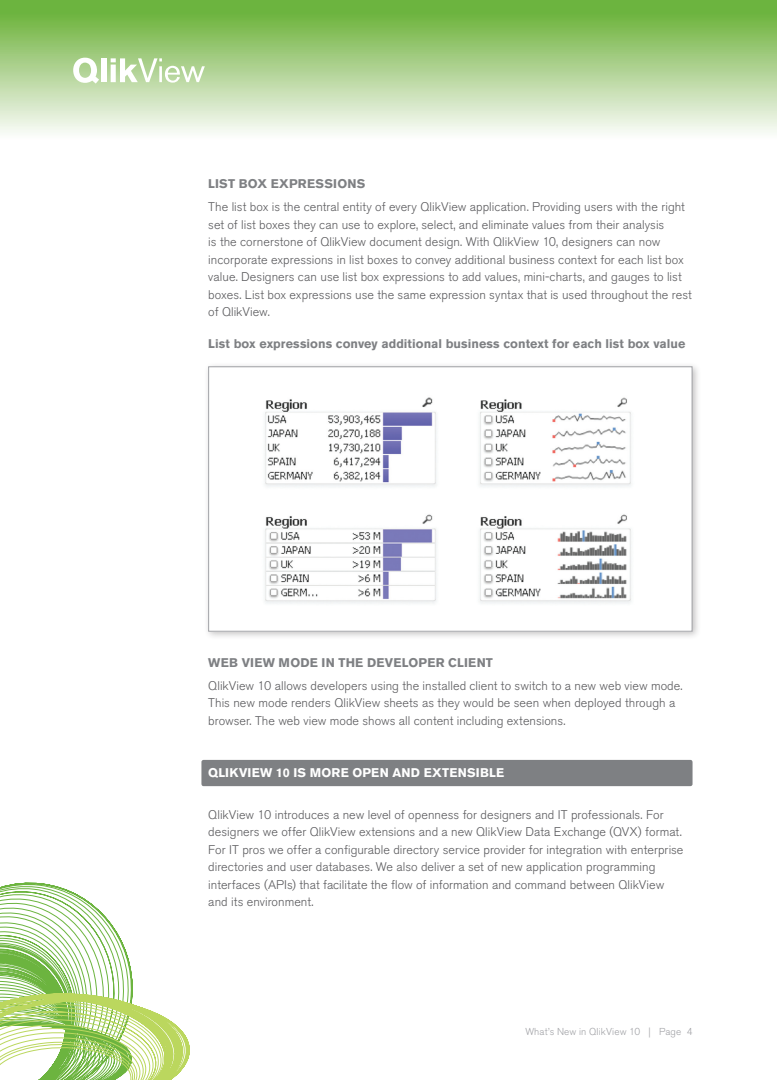
<style>
.page{position:relative;width:777px;height:1080px;background:#fff}
.page>*{position:absolute;margin:0;border:0;box-sizing:border-box;transform-origin:0 0}
.Body_Text{font:300 12.5px/17.5px "Akzidenz Grotesk BQ";letter-spacing:.005em;color:#5a5a5d}
.Subhead_Anchor{font:300 12.5px/17.5px "Akzidenz Grotesk BQ";letter-spacing:.005em;color:#5a5a5d}
.Figure_Titles{font:700 12.5px "Akzidenz Grotesk BQ";letter-spacing:.005em;color:#7e8083}
.t1{font:700 12.5px "Akzidenz Grotesk BQ";letter-spacing:.02em;color:#fff}
.Subhead2{font:700 12.5px "Akzidenz Grotesk BQ";letter-spacing:.02em;color:#7e8083}
.t2{font:300 10px "Akzidenz Grotesk BQ";letter-spacing:.01em;color:#a0a1a5}
</style>
<div class="page">
<svg style="left:0;top:882px;width:190px;height:198px"></svg>
<div style="left:0;top:0;width:776px;height:140px;background:linear-gradient(to bottom,#61ac2d,#fefcfb)"></div>
<div style="left:101px;top:58px;width:5px;height:24px;background:#fff"></div>
<svg style="left:111px;top:58px;width:94px;height:25px"></svg>
<svg style="left:73px;top:58px;width:26px;height:26px"></svg>
<div style="left:203px;top:362px;width:498px;height:279px;background:#231f20;opacity:.27"></div>
<div style="left:208px;top:367px;width:483px;height:264px;background:#fff"></div>
<img style="left:265px;top:397px;width:366px;height:207px">
<div style="left:208px;top:366px;width:484px;height:266px;border:1px solid #a0a1a5"></div>
<div style="left:201px;top:760px;width:491px;height:26px;background:#7e8083;border-radius:2px"></div>
<p class="Subhead2" style="left:208px;top:177px;width:158px">LIST BOX EXPRESSIONS</p>
<p class="Body_Text" style="left:208px;top:199px;width:485px">The list box is the central entity of every QlikView application. Providing users with the right set of list boxes they can use to explore, select, and eliminate values from their analysis<br>is the cornerstone of QlikView document design. With QlikView 10, designers can now incorporate expressions in list boxes to convey additional business context for each list box value. Designers can use list box expressions to add values, mini-charts, and gauges to list boxes. List box expressions use the same expression syntax that is used throughout the rest of QlikView.</p>
<p class="Figure_Titles" style="left:208px;top:337px;width:478px">List box expressions convey additional business context for each list box value</p>
<p class="Figure_Titles" style="left:208px;top:655px;width:286px">WEB VIEW MODE IN THE DEVELOPER CLIENT</p>
<p class="Body_Text" style="left:208px;top:677px;width:475px">QlikView 10 allows developers using the installed client to switch to a new web view mode.<br>This new mode renders QlikView sheets as they would be seen when deployed through a browser. The web view mode shows all content including extensions.</p>
<p class="t1" style="left:208px;top:765px;width:297px">QLIKVIEW 10 IS MORE OPEN AND EXTENSIBLE</p>
<p class="Subhead_Anchor" style="left:208px;top:806px;width:476px">QlikView 10 introduces a new level of openness for designers and IT professionals. For designers we offer QlikView extensions and a new QlikView Data Exchange (QVX) format.<br>For IT pros we offer a configurable directory service provider for integration with enterprise directories and user databases. We also deliver a set of new application programming interfaces (APIs) that facilitate the flow of information and command between QlikView and its environment.</p>
<p class="t2" style="left:525px;top:1025px;width:169px">What’s New in QlikView 10 | Page 4</p>
</div>
